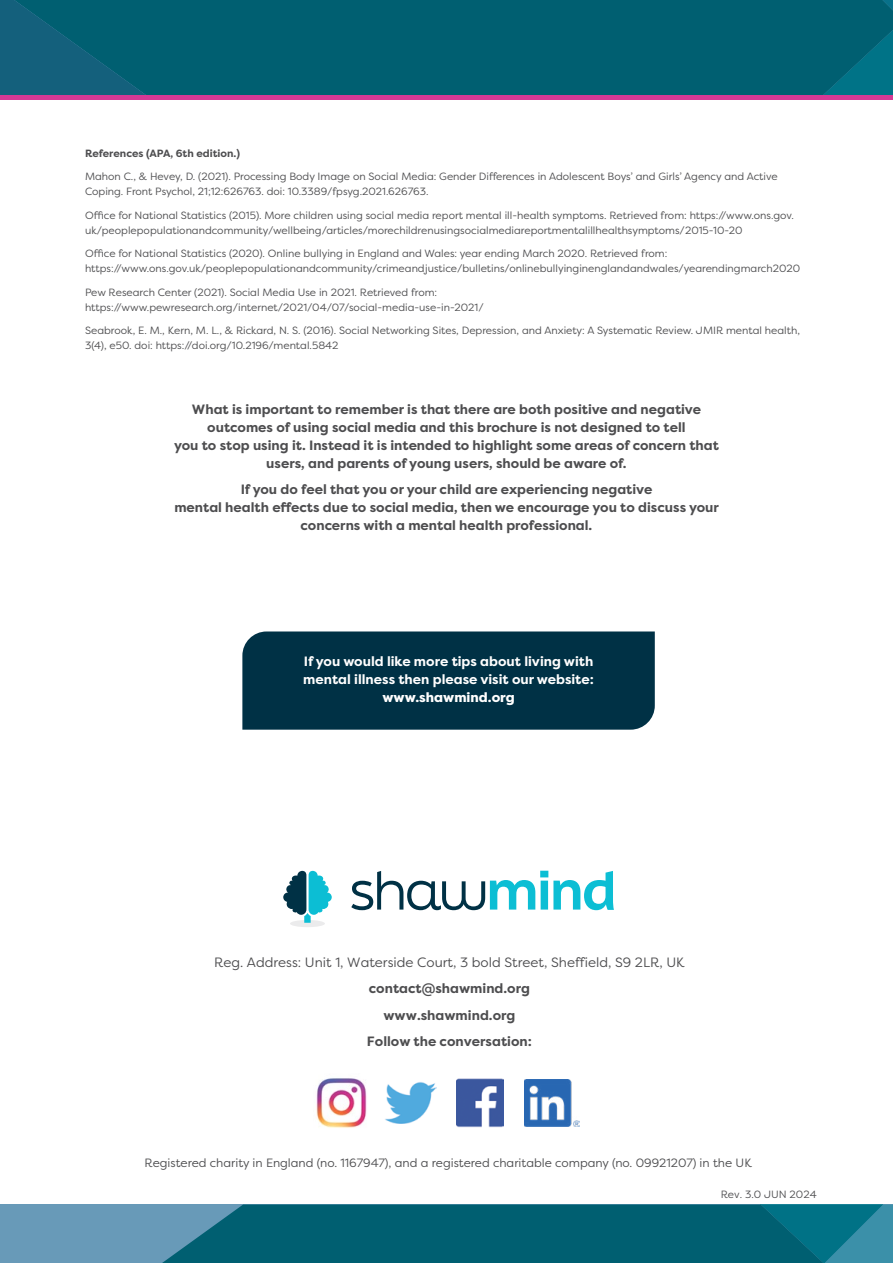
<style>
.page{position:relative;width:893px;height:1263px;background:#fff}
.page>*{position:absolute;margin:0;border:0;box-sizing:border-box;transform-origin:0 0}
.t1{font:700 13.5px/18px "Filson Pro";color:#4d4d4f;text-align:center}
.t2{font:700 13.5px/18px "Filson Pro";color:#fff}
.t3{font:13.5px "Filson Pro";color:#4d4d4f}
.t4{font:800 13.5px "Filson Pro";color:#fff}
.t5{font:12px "Filson Pro";color:#4d4d4f}
.t6{font:10.5px/15px "Filson Pro";color:#4d4d4f}
.t7{font:700 10.5px "Filson Pro";color:#4d4d4f}
</style>
<div class="page">
<div style="left:0;top:1204px;width:893px;height:59px;background:#689ab8"></div>
<svg style="left:162px;top:1204px;width:731px;height:59px"></svg>
<div style="left:149px;top:0;width:744px;height:95px;background:#005f71"></div>
<svg style="left:0;top:0;width:149px;height:95px"></svg>
<div style="left:0;top:95px;width:893px;height:5px;background:#d53995"></div>
<img style="left:385px;top:1082px;width:52px;height:42px">
<img style="left:456px;top:1078px;width:47px;height:50px">
<img style="left:316px;top:1078px;width:51px;height:50px">
<img style="left:524px;top:1079px;width:55px;height:47px">
<div style="left:242px;top:631px;width:413px;height:99px;background:#003145"></div>
<svg style="left:351px;top:871px;width:263px;height:39px"></svg>
<div style="left:290px;top:920px;width:35px;height:7px;background:#ebebec;border-radius:50%"></div>
<svg style="left:283px;top:871px;width:49px;height:52px"></svg>
<p class="t7" style="left:85px;top:146px;width:157px">References (APA, 6th edition.)</p>
<p class="t6" style="left:85px;top:169px;width:694px">Mahon C., &amp; Hevey, D. (2021). Processing Body Image on Social Media: Gender Differences in Adolescent Boys’ and Girls’ Agency and Active<br>Coping. Front Psychol, 21;12:626763. doi: 10.3389/fpsyg.2021.626763.</p>
<p class="t6" style="left:85px;top:207px;width:710px">Office for National Statistics (2015). More children using social media report mental ill-health symptoms. Retrieved from: https://www.ons.gov. uk/peoplepopulationandcommunity/wellbeing/articles/morechildrenusingsocialmediareportmentalillhealthsymptoms/2015-10-20</p>
<p class="t6" style="left:85px;top:246px;width:717px">Office for National Statistics (2020). Online bullying in England and Wales: year ending March 2020. Retrieved from: https://www.ons.gov.uk/peoplepopulationandcommunity/crimeandjustice/bulletins/onlinebullyinginenglandandwales/yearendingmarch2020</p>
<p class="t6" style="left:85px;top:284px;width:400px">Pew Research Center (2021). Social Media Use in 2021. Retrieved from: https://www.pewresearch.org/internet/2021/04/07/social-media-use-in-2021/</p>
<p class="t6" style="left:85px;top:323px;width:716px">Seabrook, E. M., Kern, M. L., &amp; Rickard, N. S. (2016). Social Networking Sites, Depression, and Anxiety: A Systematic Review. JMIR mental health,<br>3(4), e50. doi: https://doi.org/10.2196/mental.5842</p>
<p class="t1" style="left:174px;top:400px;width:546px">What is important to remember is that there are both positive and negative outcomes of using social media and this brochure is not designed to tell<br>you to stop using it. Instead it is intended to highlight some areas of concern that users, and parents of young users, should be aware of.</p>
<p class="t1" style="left:174px;top:481px;width:546px">If you do feel that you or your child are experiencing negative<br>mental health effects due to social media, then we encourage you to discuss your concerns with a mental health professional.</p>
<p class="t2" style="left:303px;top:653px;width:292px">If you would like more tips about living with mental illness then please visit our website:</p>
<p class="t4" style="left:382px;top:689px;width:134px">www.shawmind.org</p>
<p class="t3" style="left:214px;top:953px;width:472px">Reg. Address: Unit 1, Waterside Court, 3 bold Street, Sheffield, S9 2LR, UK</p>
<p class="t1" style="left:367px;top:975px;width:166px;line-height:26.4px">contact@shawmind.org www.shawmind.org<br>Follow the conversation:</p>
<p class="t5" style="left:145px;top:1154px;width:609px">Registered charity in England (no. 1167947), and a registered charitable company (no. 09921207) in the UK</p>
<p class="t6" style="left:721px;top:1187px;width:97px">Rev. 3.0 JUN 2024</p>
</div>
